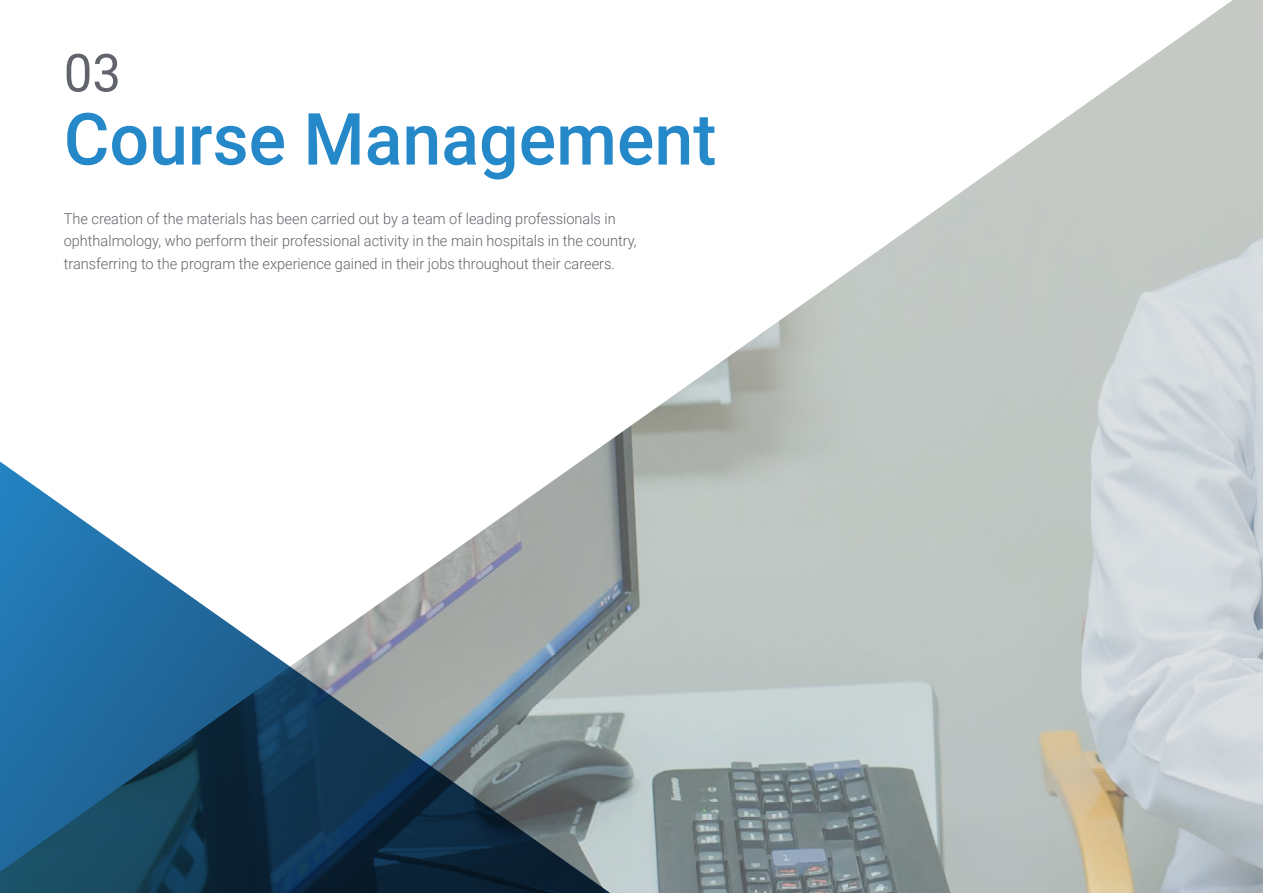
<style>
.page{position:relative;width:1263px;height:893px;background:#fff}
.page>*{position:absolute;margin:0;border:0;box-sizing:border-box;transform-origin:0 0}
.t1{font:500 72px "Roboto";color:#2488c9}
.t2{font:52.5px "Roboto";color:#61646a}
.t3{font:300 15px/22.5px "Roboto";color:#61646a}
</style>
<div class="page">
<img style="left:602px;top:0;width:661px;height:893px">
<svg style="left:0;top:446px;width:640px;height:447px"></svg>
<h2 class="t2" style="left:64px;top:36px;width:59px">03</h2>
<h1 class="t1" style="left:64px;top:89px;width:654px">Course Management</h1>
<p class="t3" style="left:64px;top:207px;width:574px">The creation of the materials has been carried out by a team of leading professionals in ophthalmology, who perform their professional activity in the main hospitals in the country, transferring to the program the experience gained in their jobs throughout their careers.</p>
</div>
